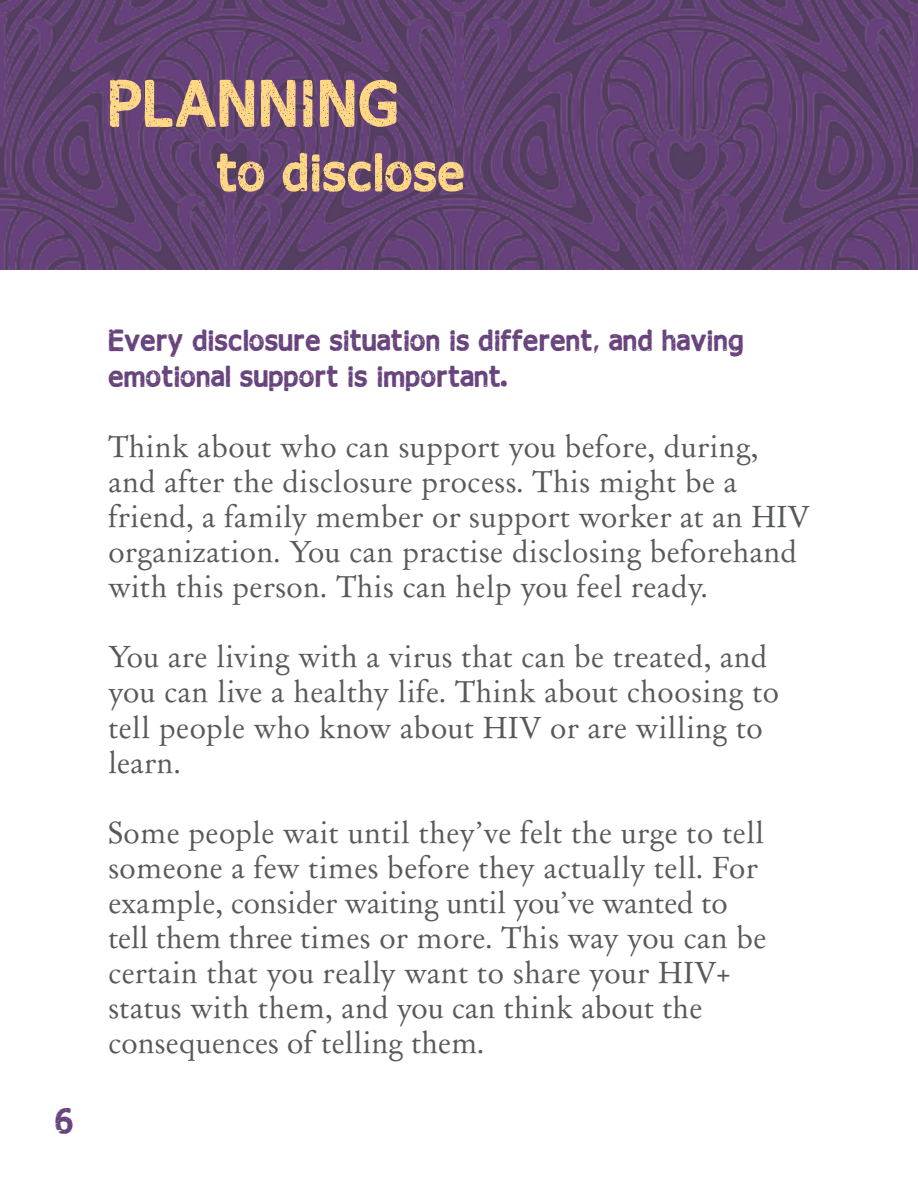
<style>
.page{position:relative;width:918px;height:1188px;background:#fff}
.page>*{position:absolute;margin:0;border:0;box-sizing:border-box;transform-origin:0 0}
.t1{font:65.4px "Good bye lullaby";color:#ffd886}
.t2{font:54px "Good bye lullaby";color:#ffd886}
.t3{font:36px "Good bye lullaby";color:#66417b}
.t4{font:30px/36px "Good bye lullaby";color:#66417b}
.t5{font:29.4px/35.1px "Day Roman";color:#58595b}
</style>
<div class="page">
<hr style="left:917px;top:270px;width:1px;height:918px;background:#808285">
<img style="left:0;top:0;width:918px;height:270px">
<h1 class="t1" style="left:108px;top:71px;width:293px">PLANNING</h1>
<h2 class="t2" style="left:216px;top:145px;width:251px">to disclose</h2>
<p class="t3" style="left:54px;top:1103px;width:21px">6</p>
<p class="t4" style="left:108px;top:322px;width:637px">Every disclosure situation is different, and having emotional support is important.</p>
<p class="t5" style="left:108px;top:429px;width:703px">Think about who can support you before, during, and after the disclosure process. This might be a friend, a family member or support worker at an HIV organization. You can practise disclosing beforehand with this person. This can help you feel ready.</p>
<p class="t5" style="left:108px;top:639px;width:673px">You are living with a virus that can be treated, and you can live a healthy life. Think about choosing to tell people who know about HIV or are willing to learn.</p>
<p class="t5" style="left:108px;top:815px;width:660px">Some people wait until they’ve felt the urge to tell someone a few times before they actually tell. For example, consider waiting until you’ve wanted to tell them three times or more. This way you can be certain that you really want to share your HIV+ status with them, and you can think about the consequences of telling them.</p>
</div>
